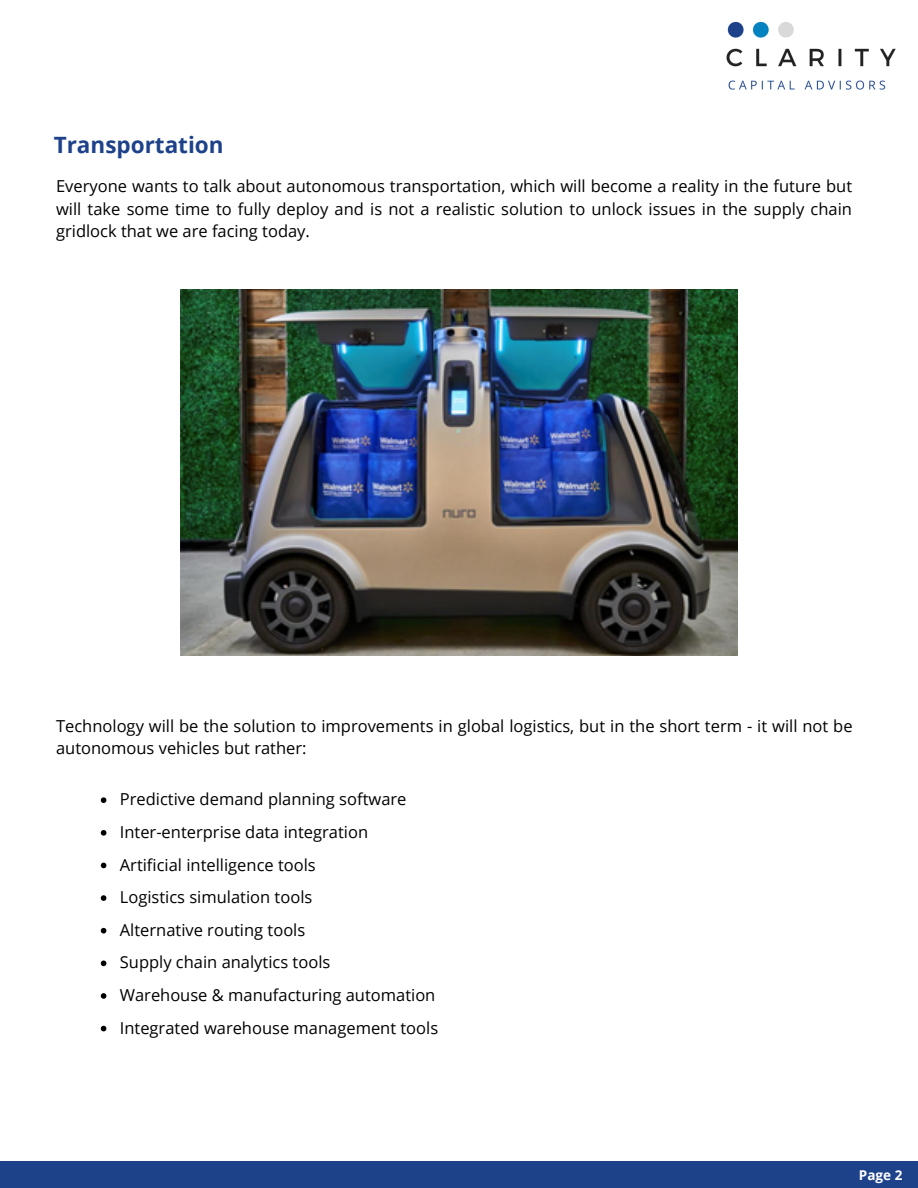
<style>
.page{position:relative;width:918px;height:1188px;background:#fff}
.page>*{position:absolute;margin:0;border:0;box-sizing:border-box;transform-origin:0 0}
.t1{font:700 22.5px "Open Sans";color:#1d428a}
.t2{font:16.5px/22.5px "Open Sans";color:#000;text-align:justify}
.t3{font:700 13.5px "Open Sans";color:#fff}
</style>
<div class="page">
<img style="left:726px;top:21px;width:170px;height:69px">
<div style="left:0;top:1161px;width:918px;height:27px;background:#1d428a"></div>
<img style="left:181px;top:290px;width:557px;height:366px">
<svg style="left:101px;top:797px;width:5px;height:6px"></svg>
<svg style="left:101px;top:830px;width:5px;height:6px"></svg>
<svg style="left:101px;top:863px;width:5px;height:5px"></svg>
<svg style="left:101px;top:895px;width:5px;height:6px"></svg>
<svg style="left:101px;top:928px;width:5px;height:6px"></svg>
<svg style="left:101px;top:961px;width:5px;height:5px"></svg>
<svg style="left:101px;top:993px;width:5px;height:6px"></svg>
<svg style="left:101px;top:1026px;width:5px;height:5px"></svg>
<p class="t1" style="left:54px;top:129px;width:171px">Transportation</p>
<p class="t2" style="left:56px;top:175px;width:798px">Everyone wants to talk about autonomous transportation, which will become a reality in the future but will take some time to fully deploy and is not a realistic solution to unlock issues in the supply chain gridlock that we are facing today.</p>
<p class="t2" style="left:56px;top:714px;width:798px">Technology will be the solution to improvements in global logistics, but in the short term - it will not be autonomous vehicles but rather:</p>
<p class="t2" style="left:120px;top:788px;width:288px">Predictive demand planning software</p>
<p class="t2" style="left:120px;top:820px;width:250px">Inter-enterprise data integration</p>
<p class="t2" style="left:120px;top:853px;width:197px">Artificial intelligence tools</p>
<p class="t2" style="left:120px;top:885px;width:194px">Logistics simulation tools</p>
<p class="t2" style="left:120px;top:918px;width:187px">Alternative routing tools</p>
<p class="t2" style="left:120px;top:951px;width:212px">Supply chain analytics tools</p>
<p class="t2" style="left:120px;top:983px;width:317px">Warehouse &amp; manufacturing automation</p>
<p class="t2" style="left:120px;top:1016px;width:320px">Integrated warehouse management tools</p>
<p class="t3" style="left:859px;top:1166px;width:45px">Page 2</p>
</div>
